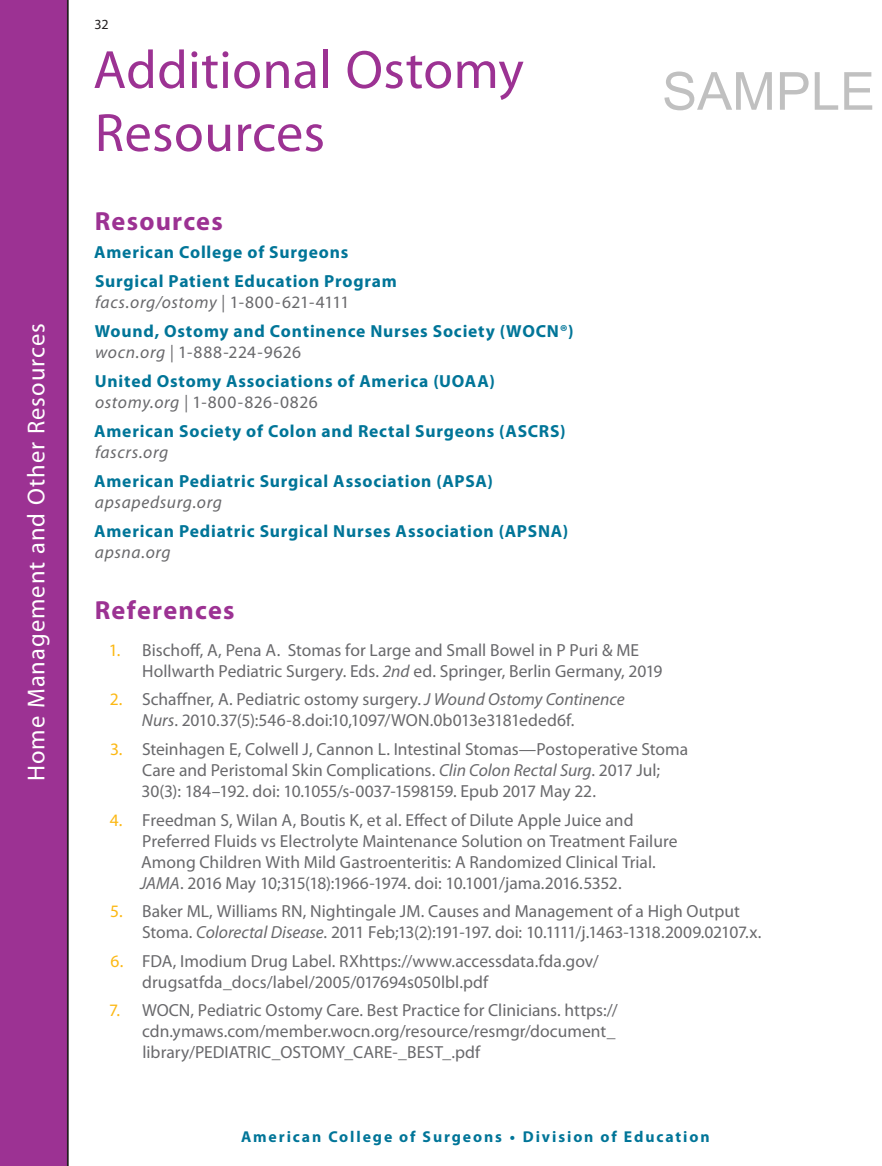
<style>
.page{position:relative;width:882px;height:1166px;background:#fff}
.page>*{position:absolute;margin:0;border:0;box-sizing:border-box;transform-origin:0 0}
.t1{font:54.25px/63px "Myriad Pro";letter-spacing:.005em;color:#9c3293}
.t2{font:52.5px "Arial";color:rgb(0 0 0/.25)}
.t3{font:700 26.25px "Myriad Pro";letter-spacing:.045em;color:#9c3293}
.t4{font:24.5px "Myriad Pro";letter-spacing:.045em;color:#fff}
.t5{font:17.5px/21px "Myriad Pro";color:#69696c}
.t6{font:700 17.5px/28.9px "Myriad Pro";letter-spacing:.045em;color:#007598}
.t7{font:italic 17.5px "Myriad Pro";letter-spacing:.035em;color:#69696c}
.t8{font:700 15.75px "Myriad Pro";letter-spacing:.12em;color:#007598}
.t9{font:14px "Myriad Pro";color:#231f20}
.s1{font-weight:400;font-style:italic;color:#69696c}
.s2{font-weight:400;color:#69696c}
.s3{color:#fcb814}
.s4{font-style:italic}
</style>
<div class="page">
<div style="left:0;top:0;width:69px;height:1166px;background:#9c3293"></div>
<h3 class="t4" style="left:21px;top:781px;width:459px;rotate:-90deg">Home Management and Other Resources</h3>
<p class="t9" style="left:94px;top:16px;width:16px">32</p>
<h1 class="t1" style="left:93px;top:37px;width:432px">Additional Ostomy<br>Resources</h1>
<h2 class="t2" style="left:662px;top:55px;width:214px">SAMPLE</h2>
<h3 class="t3" style="left:95px;top:204px;width:129px">Resources</h3>
<p class="t6" style="left:94px;top:237px;width:304px">American College of Surgeons<br>Surgical Patient Education Program</p>
<p class="t6" style="left:95px;top:287px;width:480px"><span class="s1">facs.org/ostomy |</span> <span class="s2">1-800-621-4111<br></span>Wound, Ostomy and Continence Nurses Society (WOCN®)</p>
<p class="t6" style="left:95px;top:337px;width:401px"><span class="s1">wocn.org |</span> <span class="s2">1-888-224-9626<br></span>United Ostomy Associations of America (UOAA)</p>
<p class="t6" style="left:94px;top:387px;width:473px"><span class="s1">ostomy.org |</span> <span class="s2">1-800-826-0826<br></span>American Society of Colon and Rectal Surgeons (ASCRS)</p>
<p class="t7" style="left:95px;top:441px;width:75px">fascrs.org</p>
<p class="t6" style="left:94px;top:466px;width:400px">American Pediatric Surgical Association (APSA)</p>
<p class="t7" style="left:95px;top:491px;width:129px">apsapedsurg.org</p>
<p class="t6" style="left:94px;top:516px;width:476px">American Pediatric Surgical Nurses Association (APSNA)</p>
<p class="t7" style="left:95px;top:541px;width:77px">apsna.org</p>
<h3 class="t3" style="left:95px;top:593px;width:141px">References</h3>
<p class="t5" style="left:142px;top:639px;width:522px;text-indent:-34px"><span class="s3">1.</span> Bischoff, A, Pena A. Stomas for Large and Small Bowel in P Puri &amp; ME<br>Hollwarth Pediatric Surgery. Eds. <span class="s4">2nd</span> ed. Springer, Berlin Germany, 2019</p>
<p class="t5" style="left:142px;top:689px;width:484px;text-indent:-32px"><span class="s3">2.</span> Schaffner, A. Pediatric ostomy surgery. <span class="s4">J Wound Ostomy Continence<br>Nurs</span>. 2010.37(5):546-8.doi:10,1097/WON.0b013e3181eded6f.</p>
<p class="t5" style="left:142px;top:738px;width:548px;text-indent:-32px"><span class="s3">3.</span> Steinhagen E, Colwell J, Cannon L. Intestinal Stomas—Postoperative Stoma<br>Care and Peristomal Skin Complications. <span class="s4">Clin Colon Rectal Surg</span>. 2017 Jul;<br>30(3): 184–192. doi: 10.1055/s-0037-1598159. Epub 2017 May 22.</p>
<p class="t5" style="left:140px;top:809px;width:539px;text-indent:-30px"><span class="s3">4.</span> Freedman S, Wilan A, Boutis K, et al. Effect of Dilute Apple Juice and Preferred Fluids vs Electrolyte Maintenance Solution on Treatment Failure Among Children With Mild Gastroenteritis: A Randomized Clinical Trial.<br><span class="s4">JAMA</span>. 2016 May 10;315(18):1966-1974. doi: 10.1001/jama.2016.5352.</p>
<p class="t5" style="left:142px;top:900px;width:621px;text-indent:-32px"><span class="s3">5.</span> Baker ML, Williams RN, Nightingale JM. Causes and Management of a High Output<br>Stoma. <span class="s4">Colorectal Disease</span>. 2011 Feb;13(2):191-197. doi: 10.1111/j.1463-1318.2009.02107.x.</p>
<p class="t5" style="left:142px;top:950px;width:458px;text-indent:-32px"><span class="s3">6.</span> FDA, Imodium Drug Label. RXhttps://www.accessdata.fda.gov/ drugsatfda_docs/label/2005/017694s050lbl.pdf</p>
<p class="t5" style="left:142px;top:999px;width:477px;text-indent:-33px"><span class="s3">7.</span> WOCN, Pediatric Ostomy Care. Best Practice for Clinicians. https:// cdn.ymaws.com/member.wocn.org/resource/resmgr/document_ library/PEDIATRIC_OSTOMY_CARE-_BEST_.pdf</p>
<p class="t8" style="left:241px;top:1126px;width:470px">American College of Surgeons • Division of Education</p>
</div>
